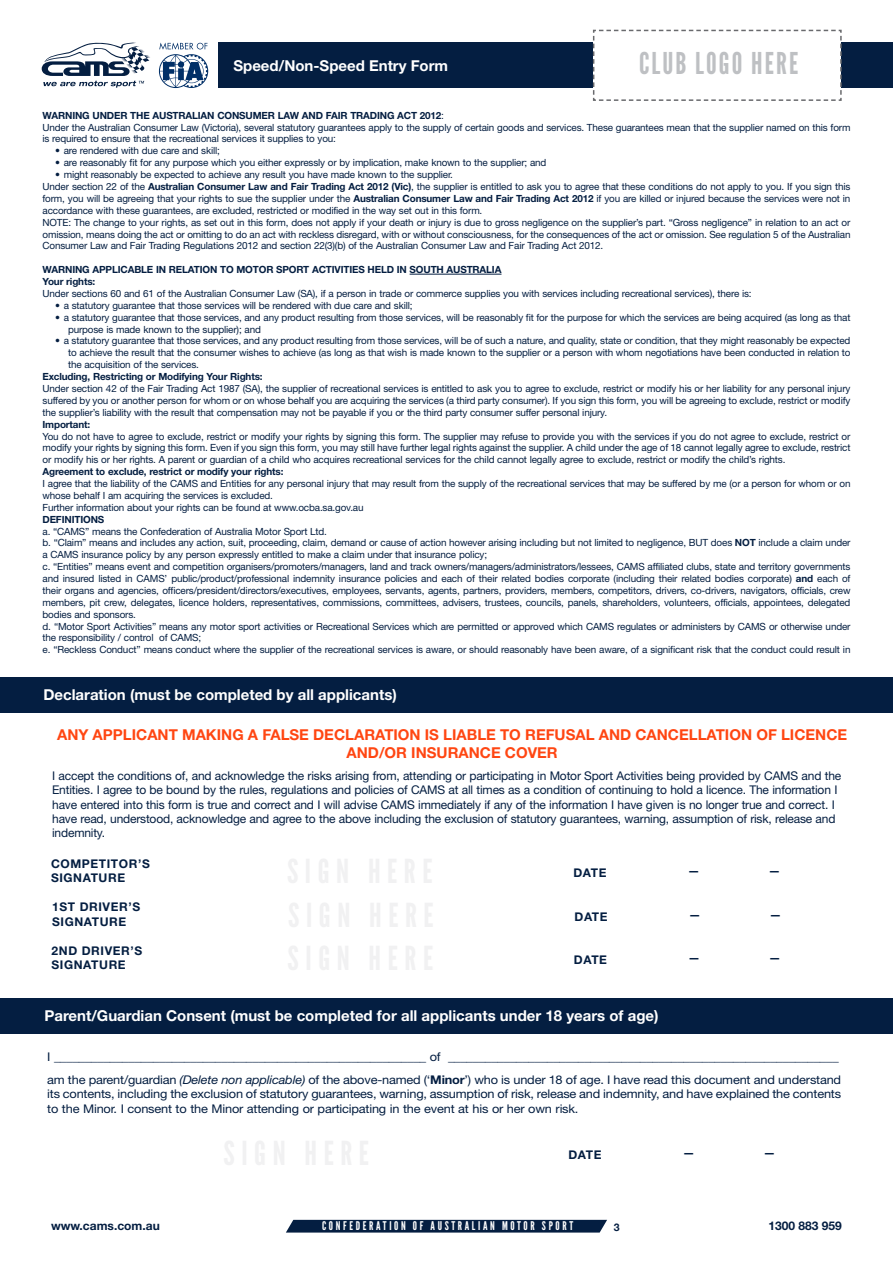
<style>
.page{position:relative;width:893px;height:1263px;background:#fff}
.page>*{position:absolute;margin:0;border:0;box-sizing:border-box;transform-origin:0 0}
.t1{font:30px "League Gothic";letter-spacing:.07em;color:#bec0c3}
.t2{font:700 15px "Helvetica Neue LT Std";color:#fff}
.t3{font:700 15px/18px "Helvetica Neue LT Std";color:#ff4612;text-align:center}
.t4{font:12px/14.4px "Helvetica Neue LT Std";letter-spacing:-.015em;color:#041e41}
.t5{font:12px/23px "Helvetica Neue LT Std";letter-spacing:-.015em;color:#041e41;scale:1.07 1}
.t6{font:700 12px/14.4px "Helvetica Neue LT Std";letter-spacing:.05em;color:#041e41}
.t7{font:12px "League Gothic";letter-spacing:.22em;color:#fff}
.t8{font:700 12px "Helvetica Neue LT Std";color:#041e41}
.t9{font:700 10.5px "Helvetica Neue";color:#041e41}
.t10{font:9.9px/11.9px "Helvetica Neue LT Std";letter-spacing:-.015em;color:#041e41}
.t11{font:700 9.9px/11.9px "Helvetica Neue LT Std";letter-spacing:-.015em;color:#041e41}
.s1{font-weight:700}
.s2{font-style:italic}
</style>
<div class="page">
<div style="left:218px;top:43px;width:675px;height:45px;background:#041e41"></div>
<svg style="left:159px;top:43px;width:49px;height:45px"></svg>
<svg style="left:42px;top:43px;width:108px;height:45px"></svg>
<div style="left:286px;top:1220px;width:321px;height:12px;background:#041e41"></div>
<div style="left:592px;top:29px;width:250px;height:72px;background:#fff"></div>
<div style="left:0;top:677px;width:893px;height:35px;background:#041e41"></div>
<hr style="left:410px;top:274px;width:91px;height:1px;background:#041e41">
<div style="left:0;top:998px;width:893px;height:36px;background:#041e41"></div>
<h2 class="t2" style="left:233px;top:56px;width:216px">Speed/Non-Speed Entry Form</h2>
<h1 class="t1" style="left:639px;top:45px;width:161px">CLUB LOGO HERE</h1>
<p class="t10" style="left:43px;top:109px;width:809px"><span class="s1">WARNING UNDER THE AUSTRALIAN CONSUMER LAW AND FAIR TRADING ACT 2012</span>:<br>Under the Australian Consumer Law (Victoria), several statutory guarantees apply to the supply of certain goods and services. These guarantees mean that the supplier named on this form is required to ensure that the recreational services it supplies to you:</p>
<p class="t10" style="left:55px;top:145px;width:166px">• are rendered with due care and skill;</p>
<p class="t10" style="left:55px;top:157px;width:493px">• are reasonably fit for any purpose which you either expressly or by implication, make known to the supplier; and</p>
<p class="t10" style="left:43px;top:169px;width:809px;text-indent:13px">• might reasonably be expected to achieve any result you have made known to the supplier.<br>Under section 22 of the <span class="s1">Australian Consumer Law and Fair Trading Act 2012 (Vic)</span>, the supplier is entitled to ask you to agree that these conditions do not apply to you. If you sign this form, you will be agreeing that your rights to sue the supplier under the <span class="s1">Australian Consumer Law and Fair Trading Act 2012</span> if you are killed or injured because the services were not in accordance with these guarantees, are excluded, restricted or modified in the way set out in this form.<br>NOTE: The change to your rights, as set out in this form, does not apply if your death or injury is due to gross negligence on the supplier’s part. “Gross negligence” in relation to an act or omission, means doing the act or omitting to do an act with reckless disregard, with or without consciousness, for the consequences of the act or omission. See regulation 5 of the Australian Consumer Law and Fair Trading Regulations 2012 and section 22(3)(b) of the Australian Consumer Law and Fair Trading Act 2012.</p>
<p class="t11" style="left:43px;top:263px;width:460px">WARNING APPLICABLE IN RELATION TO MOTOR SPORT ACTIVITIES HELD IN SOUTH AUSTRALIA<br>Your rights:</p>
<p class="t10" style="left:43px;top:287px;width:711px">Under sections 60 and 61 of the Australian Consumer Law (SA), if a person in trade or commerce supplies you with services including recreational services), there is:</p>
<p class="t10" style="left:55px;top:299px;width:359px">• a statutory guarantee that those services will be rendered with due care and skill;</p>
<p class="t10" style="left:68px;top:311px;width:784px;text-indent:-13px">• a statutory guarantee that those services, and any product resulting from those services, will be reasonably fit for the purpose for which the services are being acquired (as long as that purpose is made known to the supplier); and</p>
<p class="t10" style="left:68px;top:335px;width:784px;text-align:justify;text-indent:-13px">• a statutory guarantee that those services, and any product resulting from those services, will be of such a nature, and quality, state or condition, that they might reasonably be expected to achieve the result that the consumer wishes to achieve (as long as that wish is made known to the supplier or a person with whom negotiations have been conducted in relation to the acquisition of the services.</p>
<p class="t11" style="left:43px;top:370px;width:222px">Excluding, Restricting or Modifying Your Rights:</p>
<p class="t10" style="left:43px;top:382px;width:809px;text-align:justify">Under section 42 of the Fair Trading Act 1987 (SA), the supplier of recreational services is entitled to ask you to agree to exclude, restrict or modify his or her liability for any personal injury suffered by you or another person for whom or on whose behalf you are acquiring the services (a third party consumer). If you sign this form, you will be agreeing to exclude, restrict or modify the supplier’s liability with the result that compensation may not be payable if you or the third party consumer suffer personal injury.</p>
<p class="t11" style="left:43px;top:418px;width:49px">Important:</p>
<p class="t10" style="left:43px;top:430px;width:809px;text-align:justify">You do not have to agree to exclude, restrict or modify your rights by signing this form. The supplier may refuse to provide you with the services if you do not agree to exclude, restrict or modify your rights by signing this form. Even if you sign this form, you may still have further legal rights against the supplier. A child under the age of 18 cannot legally agree to exclude, restrict or modify his or her rights. A parent or guardian of a child who acquires recreational services for the child cannot legally agree to exclude, restrict or modify the child’s rights.</p>
<p class="t11" style="left:43px;top:465px;width:242px">Agreement to exclude, restrict or modify your rights:</p>
<p class="t10" style="left:43px;top:477px;width:810px">I agree that the liability of the CAMS and Entities for any personal injury that may result from the supply of the recreational services that may be suffered by me (or a person for whom or on whose behalf I am acquiring the services is excluded.<br>Further information about your rights can be found at www.ocba.sa.gov.au</p>
<p class="t11" style="left:43px;top:513px;width:63px">DEFINITIONS</p>
<p class="t10" style="left:43px;top:525px;width:809px">a. “CAMS” means the Confederation of Australia Motor Sport Ltd.<br>b. “Claim” means and includes any action, suit, proceeding, claim, demand or cause of action however arising including but not limited to negligence, BUT does <span class="s1">NOT</span> include a claim under a CAMS insurance policy by any person expressly entitled to make a claim under that insurance policy;<br>c. “Entities” means event and competition organisers/promoters/managers, land and track owners/managers/administrators/lessees, CAMS affiliated clubs, state and territory governments and insured listed in CAMS’ public/product/professional indemnity insurance policies and each of their related bodies corporate (including their related bodies corporate) <span class="s1">and</span> each of their organs and agencies, officers/president/directors/executives, employees, servants, agents, partners, providers, members, competitors, drivers, co-drivers, navigators, officials, crew members, pit crew, delegates, licence holders, representatives, commissions, committees, advisers, trustees, councils, panels, shareholders, volunteers, officials, appointees, delegated bodies and sponsors.<br>d. “Motor Sport Activities” means any motor sport activities or Recreational Services which are permitted or approved which CAMS regulates or administers by CAMS or otherwise under the responsibility / control of CAMS;<br>e. “Reckless Conduct” means conduct where the supplier of the recreational services is aware, or should reasonably have been aware, of a significant risk that the conduct could result in</p>
<h2 class="t2" style="left:43px;top:685px;width:355px">Declaration (must be completed by all applicants)</h2>
<h2 class="t3" style="left:57px;top:725px;width:792px">ANY APPLICANT MAKING A FALSE DECLARATION IS LIABLE TO REFUSAL AND CANCELLATION OF LICENCE<br>AND/OR INSURANCE COVER</h2>
<p class="t4" style="left:52px;top:768px;width:791px">I accept the conditions of, and acknowledge the risks arising from, attending or participating in Motor Sport Activities being provided by CAMS and the Entities. I agree to be bound by the rules, regulations and policies of CAMS at all times as a condition of continuing to hold a licence. The information I have entered into this form is true and correct and I will advise CAMS immediately if any of the information I have given is no longer true and correct. I have read, understood, acknowledge and agree to the above including the exclusion of statutory guarantees, warning, assumption of risk, release and indemnity.</p>
<p class="t6" style="left:51px;top:856px;width:100px">COMPETITOR’S<br>SIGNATURE</p>
<p class="t6" style="left:52px;top:899px;width:89px">1ST DRIVER’S<br>SIGNATURE</p>
<p class="t6" style="left:52px;top:943px;width:92px">2ND DRIVER’S<br>SIGNATURE</p>
<p class="t6" style="left:573px;top:865px;width:35px">DATE</p>
<p class="t6" style="left:688px;top:864px;width:13px">—</p>
<p class="t6" style="left:768px;top:864px;width:13px">—</p>
<p class="t6" style="left:574px;top:909px;width:35px">DATE</p>
<p class="t6" style="left:689px;top:907px;width:13px">—</p>
<p class="t6" style="left:769px;top:907px;width:13px">—</p>
<p class="t6" style="left:574px;top:952px;width:35px">DATE</p>
<p class="t6" style="left:688px;top:951px;width:13px">—</p>
<p class="t6" style="left:769px;top:951px;width:13px">—</p>
<h2 class="t2" style="left:44px;top:1007px;width:616px">Parent/Guardian Consent (must be completed for all applicants under 18 years of age)</h2>
<p class="t5" style="left:47px;top:1045px;width:743px">I ____________________________________________________________ of _______________________________________________________________ am the parent/guardian <span class="s2">(Delete non applicable)</span> of the above-named (‘<span class="s1">Minor</span>’) who is under 18 of age. I have read this document and understand</p>
<p class="t5" style="left:47px;top:1087px;width:743px;line-height:14.4px">its contents, including the exclusion of statutory guarantees, warning, assumption of risk, release and indemnity, and have explained the contents to the Minor. I consent to the Minor attending or participating in the event at his or her own risk.</p>
<p class="t6" style="left:568px;top:1147px;width:35px">DATE</p>
<p class="t6" style="left:683px;top:1145px;width:13px">—</p>
<p class="t6" style="left:763px;top:1145px;width:13px">—</p>
<p class="t8" style="left:51px;top:1219px;width:110px">www.cams.com.au</p>
<p class="t7" style="left:322px;top:1219px;width:253px">CONFEDERATION OF AUSTRALIAN MOTOR SPORT</p>
<p class="t9" style="left:614px;top:1219px;width:7px">3</p>
<p class="t8" style="left:769px;top:1219px;width:75px">1300 883 959</p>
</div>
